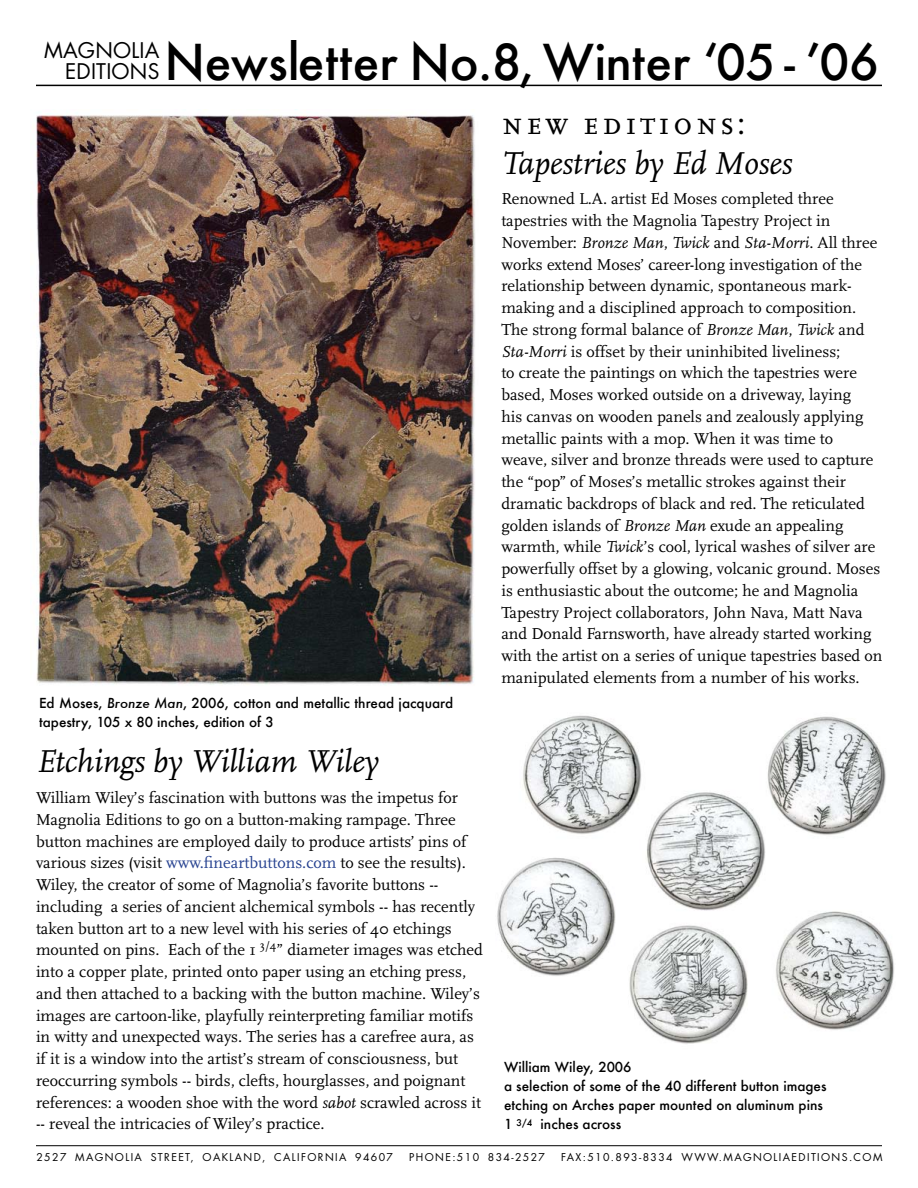
<style>
.page{position:relative;width:918px;height:1188px;background:#fff}
.page>*{position:absolute;margin:0;border:0;box-sizing:border-box;transform-origin:0 0}
.t1{font:500 48.3px "Futura";color:#000}
.t2{font:italic 33px "Scala";letter-spacing:-.005em;color:#000}
.t3{font:33px "Scala Caps";letter-spacing:.1em;color:#000}
.t4{font:21px/21px "Futura";color:#000;text-align:right}
.t5{font:16.5px/21.8px "Scala";color:#000}
.t6{font:500 13.5px/18.8px "Futura";color:#000}
.t7{font:10.5px "Futura";letter-spacing:.13em;color:#000}
.s1{font-style:italic}
.s2{color:#24408f}
</style>
<div class="page">
<hr style="left:36px;top:1145px;width:846px;height:1px;background:#000">
<hr style="left:36px;top:85px;width:846px;height:1px;background:#000">
<img style="left:30px;top:109px;width:445px;height:576px">
<img style="left:497px;top:715px;width:397px;height:329px">
<p class="t4" style="left:44px;top:40px;width:34px">MAGNOLIA<br>EDITION</p>
<p class="t4" style="left:148px;top:61px;width:13px">S</p>
<h1 class="t1" style="left:164px;top:29px;width:716px">Newsletter No.8, Winter ‘05 - ’06</h1>
<h2 class="t3" style="left:501px;top:105px;width:246px">new editions:</h2>
<h2 class="t2" style="left:501px;top:146px;width:292px">Tapestries by Ed Moses</h2>
<p class="t5" style="left:501px;top:189px;width:383px">Renowned L.A. artist Ed Moses completed three tapestries with the Magnolia Tapestry Project in November: <span class="s1">Bronze Man</span>, <span class="s1">Twick</span> and <span class="s1">Sta-Morri</span>. All three works extend Moses’ career-long investigation of the relationship between dynamic, spontaneous mark&shy;making and a disciplined approach to composition.<br>The strong formal balance of <span class="s1">Bronze Man</span>, <span class="s1">Twick</span> and <span class="s1">Sta-Morri</span> is offset by their uninhibited liveliness;<br>to create the paintings on which the tapestries were based, Moses worked outside on a driveway, laying<br>his canvas on wooden panels and zealously applying metallic paints with a mop. When it was time to weave, silver and bronze threads were used to capture the “pop” of Moses’s metallic strokes against their dramatic backdrops of black and red. The reticulated golden islands of <span class="s1">Bronze Man</span> exude an appealing warmth, while <span class="s1">Twick</span>’s cool, lyrical washes of silver are powerfully offset by a glowing, volcanic ground. Moses is enthusiastic about the outcome; he and Magnolia Tapestry Project collaborators, John Nava, Matt Nava and Donald Farnsworth, have already started working with the artist on a series of unique tapestries based on manipulated elements from a number of his works.</p>
<p class="t6" style="left:39px;top:693px;width:416px">Ed Moses, <span class="s1">Bronze Man</span>, 2006, cotton and metallic thread jacquard tapestry, 105 x 80 inches, edition of 3</p>
<h2 class="t2" style="left:36px;top:745px;width:344px">Etchings by William Wiley</h2>
<p class="t5" style="left:36px;top:787px;width:448px">William Wiley’s fascination with buttons was the impetus for Magnolia Editions to go on a button-making rampage. Three button machines are employed daily to produce artists’ pins of various sizes (visit <span class="s2">www.fineartbuttons.com</span> to see the results).<br>Wiley, the creator of some of Magnolia’s favorite buttons -- including a series of ancient alchemical symbols -- has recently taken button art to a new level with his series of 40 etchings mounted on pins. Each of the 1 <sup>3/4</sup>” diameter images was etched into a copper plate, printed onto paper using an etching press, and then attached to a backing with the button machine. Wiley’s images are cartoon-like, playfully reinterpreting familiar motifs in witty and unexpected ways. The series has a carefree aura, as if it is a window into the artist’s stream of consciousness, but reoccurring symbols -- birds, clefts, hourglasses, and poignant references: a wooden shoe with the word <span class="s1">sabot</span> scrawled across it -- reveal the intricacies of Wiley’s practice.</p>
<p class="t6" style="left:504px;top:1058px;width:324px">William Wiley, 2006<br>a selection of some of the 40 different button images etching on Arches paper mounted on aluminum pins 1 <sup>3/4</sup> inches across</p>
<p class="t7" style="left:36px;top:1150px;width:358px">2527 MAGNOLIA STREET, OAKLAND, CALIFORNIA 94607</p>
<p class="t7" style="left:409px;top:1150px;width:137px">PHONE:510 834-2527</p>
<p class="t7" style="left:561px;top:1150px;width:322px">FAX:510.893-8334 WWW.MAGNOLIAEDITIONS .COM</p>
</div>
